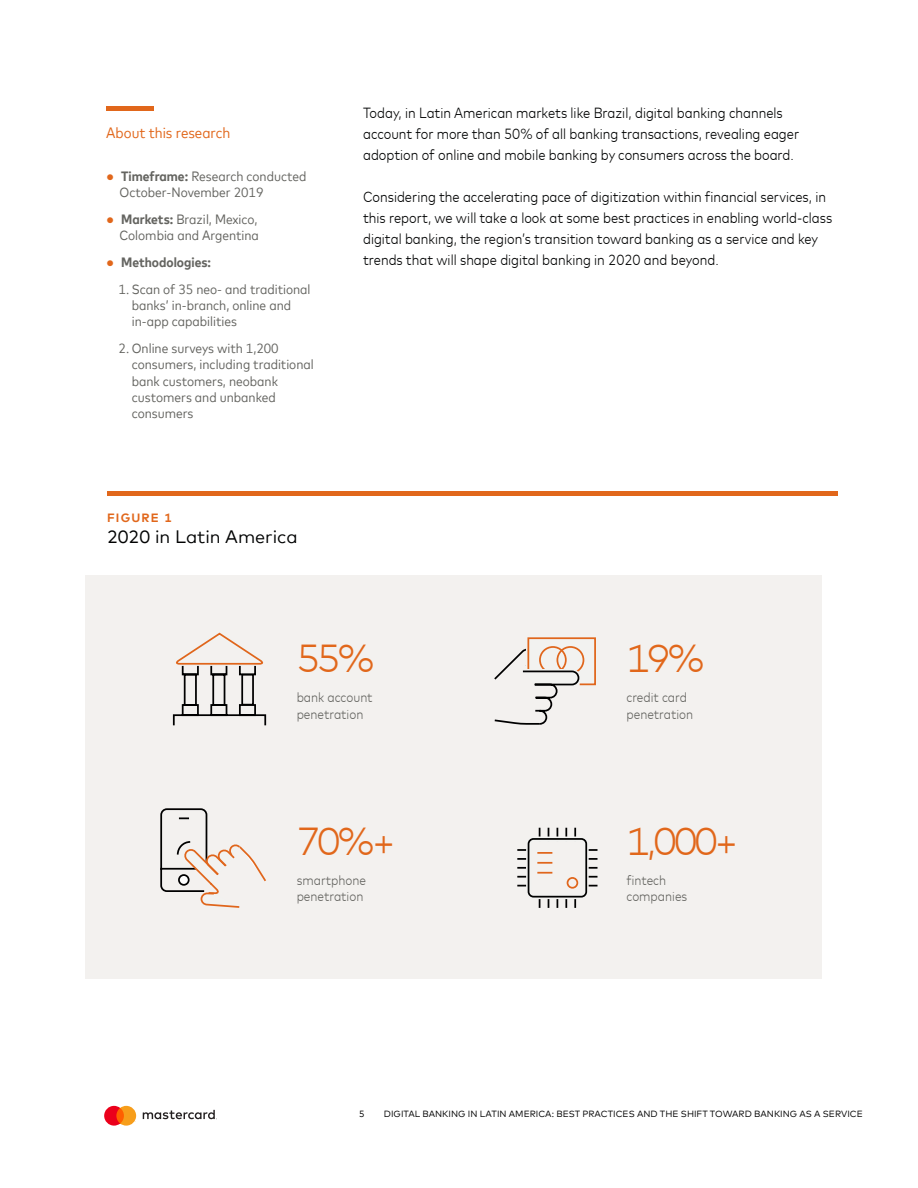
<style>
.page{position:relative;width:918px;height:1188px;background:#fff}
.page>*{position:absolute;margin:0;border:0;box-sizing:border-box;transform-origin:0 0}
.t1{font:300 39px "Mark Offc For MC";letter-spacing:-.075em;color:#e1671b}
.t2{font:18px "Mark Offc For MC";color:#010202}
.t3{font:15px "Mark For MC Nrw";color:#e1671b}
.t4{font:300 14.7px/21px "Mark For MC Nrw";color:#010202}
.t5{font:13.5px/16.2px "Mark For MC Nrw";color:#646460}
.t6{font:300 13.5px/16.2px "Mark For MC Nrw";color:#646460}
.t7{font:700 13.5px "Mark For MC Nrw";color:#646460}
.t8{font:700 12px "Mark Offc For MC";letter-spacing:.1em;color:#e1671b}
.t9{font:9px "Mark Offc For MC";color:#000}
.s1{font-family:"Arial";color:#e1671b}
.s2{font-weight:700}
.s3{font-family:"Arial";font-weight:400;color:#e1671b}
</style>
<div class="page">
<svg style="left:143px;top:1110px;width:74px;height:9px"></svg>
<svg style="left:104px;top:1106px;width:32px;height:20px"></svg>
<div style="left:85px;top:575px;width:737px;height:404px;background:#f3f1ef"></div>
<hr style="left:107px;top:492px;width:731px;height:4px;background:#e1671b">
<div style="left:106px;top:106px;width:48px;height:5px;background:#e1671b"></div>
<svg style="left:565px;top:828px;width:2px;height:9px"></svg>
<svg style="left:574px;top:828px;width:2px;height:9px"></svg>
<svg style="left:565px;top:899px;width:2px;height:9px"></svg>
<svg style="left:574px;top:899px;width:2px;height:9px"></svg>
<svg style="left:589px;top:858px;width:8px;height:2px"></svg>
<svg style="left:589px;top:867px;width:8px;height:2px"></svg>
<svg style="left:589px;top:876px;width:8px;height:2px"></svg>
<svg style="left:589px;top:849px;width:8px;height:2px"></svg>
<svg style="left:589px;top:885px;width:8px;height:2px"></svg>
<svg style="left:517px;top:858px;width:9px;height:2px"></svg>
<svg style="left:517px;top:867px;width:9px;height:2px"></svg>
<svg style="left:517px;top:876px;width:9px;height:2px"></svg>
<svg style="left:517px;top:849px;width:9px;height:2px"></svg>
<svg style="left:517px;top:885px;width:9px;height:2px"></svg>
<div style="left:567px;top:877px;width:11px;height:12px;border:2px solid #e0661c;border-radius:50%"></div>
<div style="left:526px;top:837px;width:63px;height:62px;border:5px solid #f2f2f0;border-radius:5px"></div>
<div style="left:528px;top:838px;width:59px;height:60px;border:2px solid #000;border-radius:5px"></div>
<svg style="left:537px;top:852px;width:15px;height:2px"></svg>
<svg style="left:537px;top:862px;width:15px;height:2px"></svg>
<svg style="left:537px;top:872px;width:15px;height:2px"></svg>
<svg style="left:172px;top:632px;width:95px;height:94px"></svg>
<div style="left:241px;top:674px;width:13px;height:32px;border:2px solid #000"></div>
<svg style="left:160px;top:808px;width:106px;height:100px"></svg>
<svg style="left:494px;top:637px;width:102px;height:88px"></svg>
<p class="t3" style="left:106px;top:122px;width:126px">About this research</p>
<p class="t5" style="left:119px;top:167px;width:189px;text-indent:-13px"><span class="s1">●</span> <span class="s2">Timeframe:</span> Research conducted<br>October-November 2019</p>
<p class="t5" style="left:106px;top:210px;width:154px;text-align:right"><span class="s1">●</span> <span class="s2">Markets:</span> Brazil, Mexico,<br>Colombia and Argentina</p>
<p class="t7" style="left:106px;top:252px;width:106px"><span class="s3">●</span> Methodologies:</p>
<p class="t5" style="left:132px;top:280px;width:180px;text-indent:-13px">1. Scan of 35 neo- and traditional banks’ in-branch, online and in-app capabilities</p>
<p class="t5" style="left:132px;top:339px;width:183px;text-indent:-13px">2. Online surveys with 1,200 consumers, including traditional bank customers, neobank customers and unbanked consumers</p>
<p class="t8" style="left:107px;top:508px;width:66px">FIGURE 1</p>
<p class="t2" style="left:107px;top:523px;width:192px">2020 in Latin America</p>
<p class="t4" style="left:363px;top:101px;width:438px">Today, in Latin American markets like Brazil, digital banking channels account for more than 50% of all banking transactions, revealing eager adoption of online and mobile banking by consumers across the board.</p>
<p class="t4" style="left:363px;top:185px;width:471px">Considering the accelerating pace of digitization within financial services, in this report, we will take a look at some best practices in enabling world-class digital banking, the region’s transition toward banking as a service and key trends that will shape digital banking in 2020 and beyond.</p>
<h1 class="t1" style="left:297px;top:629px;width:80px">55%</h1>
<h1 class="t1" style="left:627px;top:629px;width:80px">19%</h1>
<p class="t6" style="left:297px;top:688px;width:77px">bank account penetration</p>
<p class="t6" style="left:627px;top:688px;width:68px">credit card penetration</p>
<h1 class="t1" style="left:297px;top:812px;width:100px">70%+</h1>
<h1 class="t1" style="left:627px;top:812px;width:113px">1,000+</h1>
<p class="t6" style="left:297px;top:871px;width:71px">smartphone penetration</p>
<p class="t6" style="left:627px;top:871px;width:62px">fintech companies</p>
<p class="t9" style="left:359px;top:1107px;width:7px">5</p>
<p class="t9" style="left:384px;top:1107px;width:480px">DIGITAL BANKING IN LATIN AMERICA: BEST PRACTICES AND THE SHIFT TOWARD BANKING AS A SERVICE</p>
</div>
